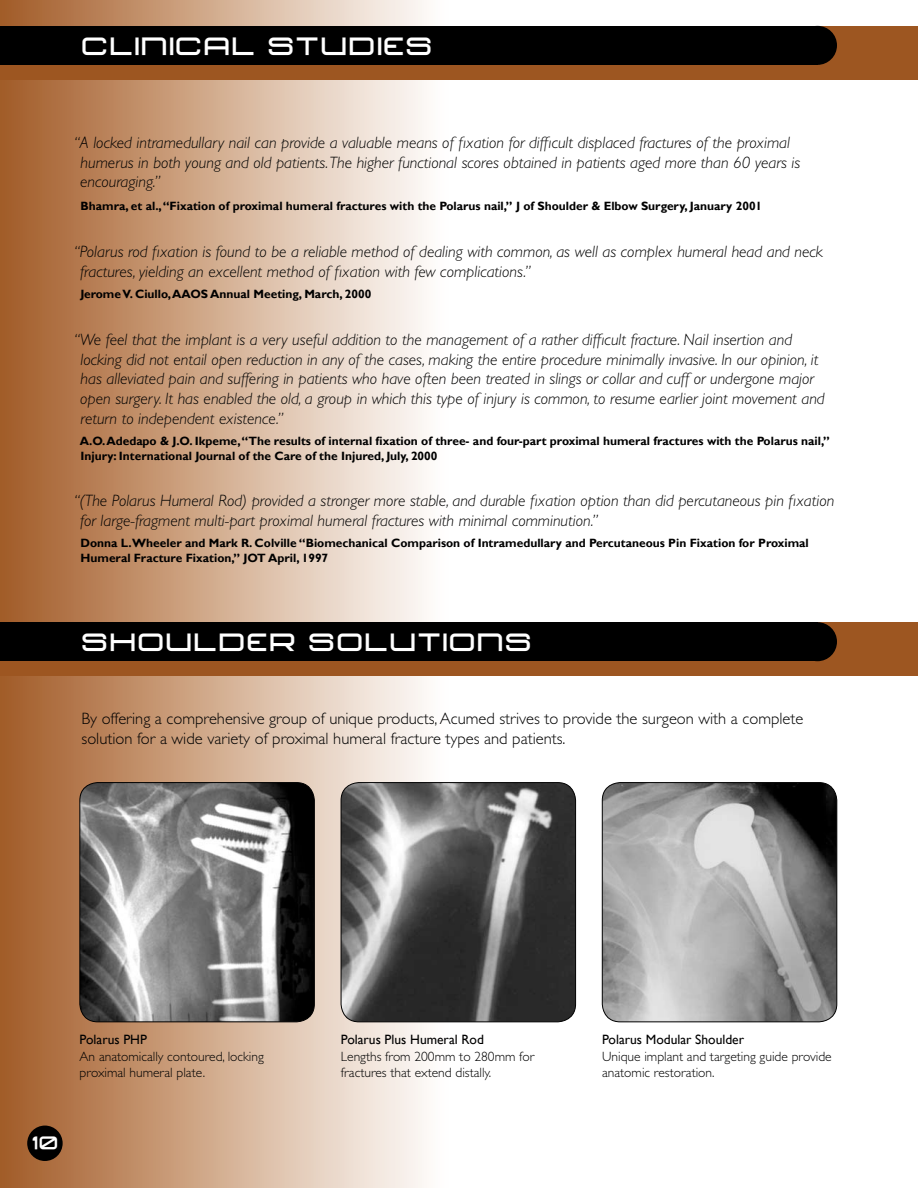
<style>
.page{position:relative;width:918px;height:1188px;background:#fff}
.page>*{position:absolute;margin:0;border:0;box-sizing:border-box;transform-origin:0 0}
.t1{font:22.5px "font 524555 6";letter-spacing:-.005em;color:#fff}
.t2{font:italic 300 16.5px/19.8px "Gill Sans";color:#000}
.t3{font:300 16.5px/19.8px "Gill Sans";color:#000}
.t4{font:16.5px "font 524555 6";color:#fff}
.t5{font:300 13.5px/16.2px "Gill Sans";color:#000}
.t6{font:13.5px "Gill Sans";color:#000}
.t7{font:700 12px/14.4px "Gill Sans";color:#000}
</style>
<div class="page">
<div style="left:0;top:0;width:450px;height:1188px;background:linear-gradient(to right,#a45c27,#fff)"></div>
<div style="left:0;top:26px;width:918px;height:54px;background:#9d5621"></div>
<div style="left:0;top:622px;width:918px;height:54px;background:#9d5621"></div>
<img style="left:80px;top:783px;width:234px;height:239px">
<div style="left:80px;top:782px;width:235px;height:240px;border:1px solid #000;border-radius:18px"></div>
<img style="left:341px;top:783px;width:235px;height:239px">
<div style="left:341px;top:782px;width:235px;height:240px;border:1px solid #000;border-radius:18px"></div>
<img style="left:602px;top:783px;width:235px;height:239px">
<div style="left:602px;top:782px;width:235px;height:240px;border:1px solid #000;border-radius:18px"></div>
<div style="left:27px;top:1126px;width:36px;height:35px;background:#000;border-radius:50%"></div>
<div style="left:0;top:622px;width:818px;height:39px;background:#000"></div>
<div style="left:798px;top:622px;width:39px;height:39px;background:#000;border-radius:50%"></div>
<div style="left:0;top:26px;width:817px;height:39px;background:#000"></div>
<div style="left:798px;top:26px;width:39px;height:39px;background:#000;border-radius:50%"></div>
<h1 class="t1" style="left:80px;top:34px;width:354px">CLINICAL STUDIES</h1>
<p class="t2" style="left:80px;top:132px;width:722px;text-indent:-7px">“A locked intramedullary nail can provide a valuable means of fixation for difficult displaced fractures of the proximal humerus in both young and old patients. The higher functional scores obtained in patients aged more than 60 years is encouraging.”</p>
<p class="t7" style="left:81px;top:199px;width:683px">Bhamra, et al., “Fixation of proximal humeral fractures with the Polarus nail,” J of Shoulder &amp; Elbow Surgery, January 2001</p>
<p class="t2" style="left:80px;top:242px;width:744px;text-indent:-7px">“Polarus rod fixation is found to be a reliable method of dealing with common, as well as complex humeral head and neck fractures, yielding an excellent method of fixation with few complications.”</p>
<p class="t7" style="left:80px;top:287px;width:292px">Jerome V. Ciullo, AAOS Annual Meeting, March, 2000</p>
<p class="t2" style="left:80px;top:329px;width:746px;text-indent:-7px">“We feel that the implant is a very useful addition to the management of a rather difficult fracture. Nail insertion and locking did not entail open reduction in any of the cases, making the entire procedure minimally invasive. In our opinion, it has alleviated pain and suffering in patients who have often been treated in slings or collar and cuff or undergone major open surgery. It has enabled the old, a group in which this type of injury is common, to resume earlier joint movement and return to independent existence.”</p>
<p class="t7" style="left:80px;top:434px;width:752px">A.O. Adedapo &amp; J.O. Ikpeme, “The results of internal fixation of three- and four-part proximal humeral fractures with the Polarus nail,”<br>Injury: International Journal of the Care of the Injured, July, 2000</p>
<p class="t2" style="left:80px;top:491px;width:756px;text-indent:-7px">“(The Polarus Humeral Rod) provided a stronger more stable, and durable fixation option than did percutaneous pin fixation for large-fragment multi-part proximal humeral fractures with minimal comminution.”</p>
<p class="t7" style="left:81px;top:536px;width:730px">Donna L.Wheeler and Mark R. Colville “Biomechanical Comparison of Intramedullary and Percutaneous Pin Fixation for Proximal<br>Humeral Fracture Fixation,” JOT April, 1997</p>
<h1 class="t1" style="left:80px;top:630px;width:453px">SHOULDER SOLUTIONS</h1>
<p class="t3" style="left:81px;top:709px;width:723px">By offering a comprehensive group of unique products, Acumed strives to provide the surgeon with a complete solution for a wide variety of proximal humeral fracture types and patients.</p>
<p class="t6" style="left:80px;top:1032px;width:69px">Polarus PHP</p>
<p class="t5" style="left:80px;top:1048px;width:186px">An anatomically contoured, locking proximal humeral plate.</p>
<p class="t4" style="left:30px;top:1134px;width:29px">10</p>
<p class="t6" style="left:341px;top:1032px;width:145px">Polarus Plus Humeral Rod</p>
<p class="t5" style="left:341px;top:1048px;width:195px">Lengths from 200mm to 280mm for fractures that extend distally.</p>
<p class="t6" style="left:602px;top:1032px;width:144px">Polarus Modular Shoulder</p>
<p class="t5" style="left:602px;top:1048px;width:231px">Unique implant and targeting guide provide anatomic restoration.</p>
</div>
